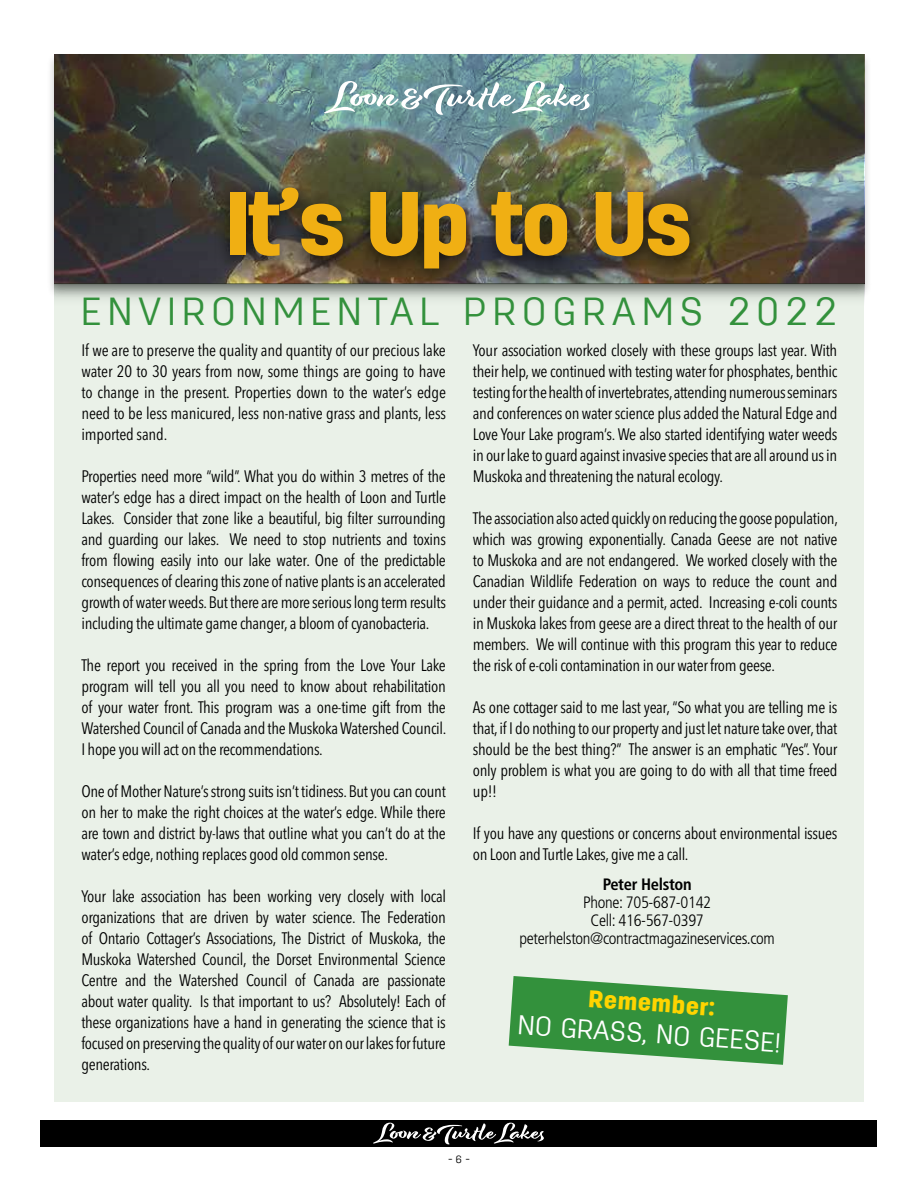
<style>
.page{position:relative;width:918px;height:1188px;background:#fff}
.page>*{position:absolute;margin:0;border:0;box-sizing:border-box;transform-origin:0 0}
.t1{font:900 90px "Antartida W04";letter-spacing:-.02em;color:#f0af13}
.t2{font:300 39px "Antartida W04";letter-spacing:.18em;color:#33913c}
.t3{font:300 27px "Antartida W04";color:#fff}
.t4{font:900 24px "Antartida W04";color:#ffd400}
.t5{font:condensed 16.5px/21px "Avenir Next LT Pro";letter-spacing:-.02em;color:#000;text-align:justify}
.t6{font:300 condensed 16.5px/18px "Frutiger";letter-spacing:-.02em;color:#000;text-align:center}
.t7{font:700 condensed 16.5px "Frutiger";letter-spacing:-.02em;color:#000}
.t8{font:300 12px "Antartida W04";color:#000}
.s1{font-size:10.5px}
</style>
<div class="page">
<div style="left:40px;top:1120px;width:838px;height:28px;background:#000"></div>
<svg style="left:373px;top:1123px;width:171px;height:21px"></svg>
<div style="left:46px;top:52px;width:826px;height:246px;background:#000;opacity:.25"></div>
<div style="left:54px;top:284px;width:810px;height:818px;background:#eaf1e8"></div>
<svg style="left:55px;top:284px;width:810px;height:15px"></svg>
<img style="left:54px;top:54px;width:810px;height:235px">
<svg style="left:509px;top:976px;width:279px;height:89px"></svg>
<svg style="left:324px;top:81px;width:266px;height:34px"></svg>
<div style="left:212px;top:174px;width:495px;height:117px;background:#000;opacity:.75"></div>
<h1 class="t1" style="left:226px;top:172px;width:467px">It’s Up to Us</h1>
<h2 class="t2" style="left:82px;top:290px;width:756px">ENVIRONMENTAL PROGRAMS 2022</h2>
<p class="t5" style="left:81px;top:340px;width:366px">If we are to preserve the quality and quantity of our precious lake water 20 to 30 years from now, some things are going to have to change in the present. Properties down to the water’s edge need to be less manicured, less non-native grass and plants, less imported sand.</p>
<p class="t5" style="left:81px;top:466px;width:366px">Properties need more “wild”. What you do within 3 metres of the water’s edge has a direct impact on the health of Loon and Turtle Lakes. Consider that zone like a beautiful, big filter surrounding and guarding our lakes. We need to stop nutrients and toxins from flowing easily into our lake water. One of the predictable consequences of clearing this zone of native plants is an accelerated growth of water weeds. But there are more serious long term results including the ultimate game changer, a bloom of cyanobacteria.</p>
<p class="t5" style="left:81px;top:655px;width:366px">The report you received in the spring from the Love Your Lake program will tell you all you need to know about rehabilitation of your water front. This program was a one-time gift from the Watershed Council of Canada and the Muskoka Watershed Council.<br>I hope you will act on the recommendations.</p>
<p class="t5" style="left:81px;top:781px;width:366px">One of Mother Nature’s strong suits isn’t tidiness. But you can count on her to make the right choices at the water’s edge. While there are town and district by-laws that outline what you can’t do at the water’s edge, nothing replaces good old common sense.</p>
<p class="t5" style="left:81px;top:886px;width:366px">Your lake association has been working very closely with local organizations that are driven by water science. The Federation of Ontario Cottager’s Associations, The District of Muskoka, the Muskoka Watershed Council, the Dorset Environmental Science Centre and the Watershed Council of Canada are passionate about water quality. Is that important to us? Absolutely! Each of these organizations have a hand in generating the science that is focused on preserving the quality of our water on our lakes for future generations.</p>
<p class="t5" style="left:473px;top:340px;width:366px">Your association worked closely with these groups last year. With their help, we continued with testing water for phosphates, benthic testing for the health of invertebrates, attending numerous seminars and conferences on water science plus added the Natural Edge and Love Your Lake program’s. We also started identifying water weeds in our lake to guard against invasive species that are all around us in Muskoka and threatening the natural ecology.</p>
<p class="t5" style="left:473px;top:508px;width:367px">The association also acted quickly on reducing the goose population, which was growing exponentially. Canada Geese are not native to Muskoka and are not endangered. We worked closely with the Canadian Wildlife Federation on ways to reduce the count and under their guidance and a permit, acted. Increasing e-coli counts in Muskoka lakes from geese are a direct threat to the health of our members. We will continue with this program this year to reduce the risk of e-coli contamination in our water from geese.</p>
<p class="t5" style="left:473px;top:697px;width:366px">As one cottager said to me last year, “So what you are telling me is that, if I do nothing to our property and just let nature take over, that should be the best thing?” The answer is an emphatic “Yes”. Your only problem is what you are going to do with all that time freed up!!</p>
<p class="t5" style="left:473px;top:823px;width:366px">If you have any questions or concerns about environmental issues on Loon and Turtle Lakes, give me a call.</p>
<p class="t7" style="left:603px;top:875px;width:90px">Peter Helston</p>
<p class="t6" style="left:520px;top:894px;width:257px">Phone: 705-687-0142<br>Cell: 416-567-0397 peterhelston@contractmagazineservices.com</p>
<h3 class="t4" style="left:590px;top:985px;width:128px;rotate:4deg">Remember:</h3>
<h3 class="t3" style="left:519px;top:1009px;width:265px;rotate:4deg">NO GRASS, NO GEESE!</h3>
<p class="t8" style="left:448px;top:1152px;width:23px">- <span class="s1">6</span> -</p>
</div>
